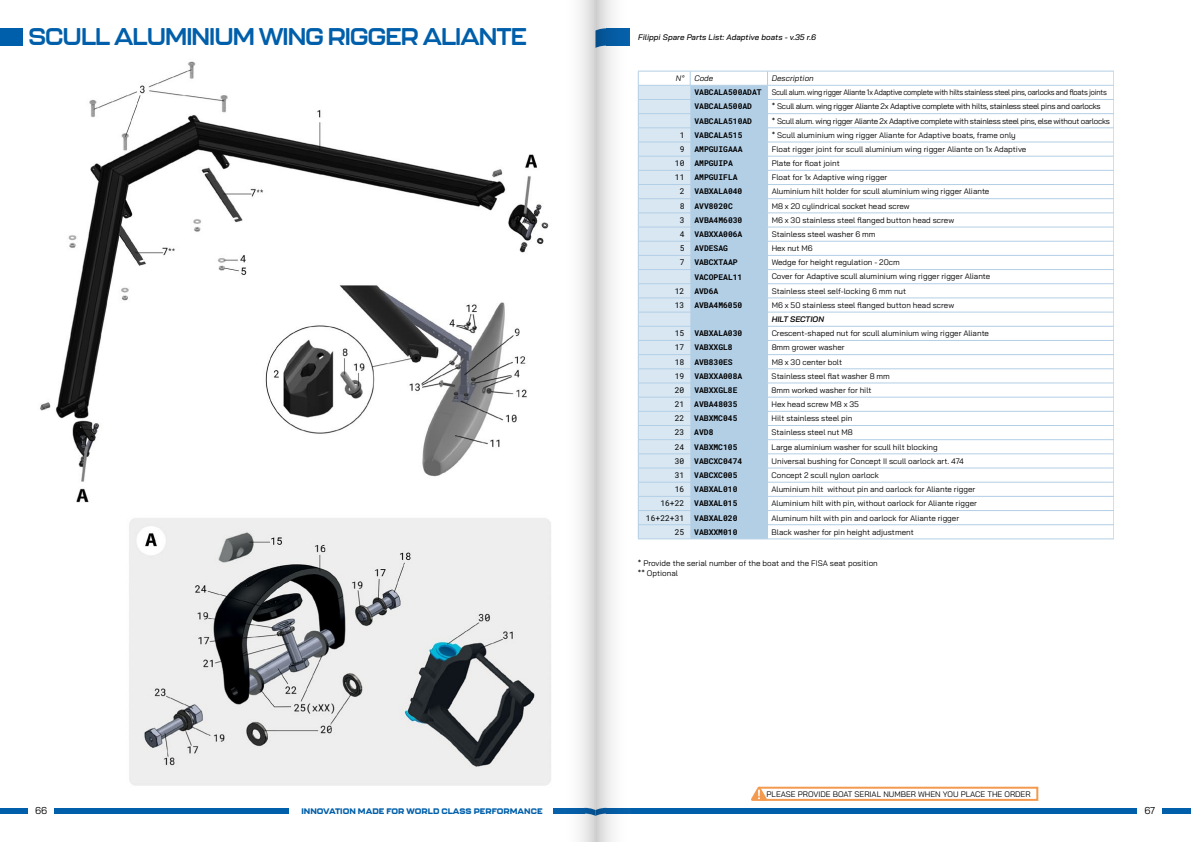
<style>
.page{position:relative;width:1191px;height:842px;background:#fff}
.page>*{position:absolute;margin:0;border:0;box-sizing:border-box;transform-origin:0 0}
.t1{font:700 24px "Kallisto";letter-spacing:-.04em;color:#005faa}
.t2{font:10px "Bai Jamjuree";color:#000}
.t3{font:8px/9.6px "Bai Jamjuree";color:#000}
.t4{font:700 8px "Roboto Mono";color:#000}
.t5{font:8px "Bai Jamjuree";letter-spacing:-.03em;color:#000}
.t6{font:8px "Bai Jamjuree";letter-spacing:-.03em;color:#000;scale:.92 1}
.t7{font:italic 500 8px "Bai Jamjuree";color:#000}
.t8{font:800 8px "Kallisto";color:#005faa}
.t9{font:italic 8px "Bai Jamjuree";color:#000}
.t10{font:italic 600 8px "Bai Jamjuree";color:#000}
.s1{font-weight:400}
</style>
<div class="page">
<hr style="left:767px;top:71px;width:346px;height:1px;background:#b3cfe6">
<hr style="left:767px;top:85px;width:346px;height:1px;background:#b3cfe6">
<hr style="left:767px;top:99px;width:346px;height:1px;background:#b3cfe6">
<hr style="left:767px;top:113px;width:346px;height:1px;background:#b3cfe6">
<hr style="left:767px;top:128px;width:346px;height:1px;background:#b3cfe6">
<hr style="left:767px;top:142px;width:346px;height:1px;background:#b3cfe6">
<hr style="left:767px;top:156px;width:346px;height:1px;background:#b3cfe6">
<hr style="left:767px;top:170px;width:346px;height:1px;background:#b3cfe6">
<hr style="left:767px;top:184px;width:346px;height:1px;background:#b3cfe6">
<hr style="left:767px;top:198px;width:346px;height:1px;background:#b3cfe6">
<hr style="left:767px;top:213px;width:346px;height:1px;background:#b3cfe6">
<hr style="left:767px;top:227px;width:346px;height:1px;background:#b3cfe6">
<hr style="left:767px;top:241px;width:346px;height:1px;background:#b3cfe6">
<hr style="left:767px;top:255px;width:346px;height:1px;background:#b3cfe6">
<hr style="left:767px;top:269px;width:346px;height:1px;background:#b3cfe6">
<hr style="left:767px;top:482px;width:346px;height:1px;background:#b3cfe6">
<hr style="left:767px;top:496px;width:346px;height:1px;background:#b3cfe6">
<hr style="left:767px;top:510px;width:346px;height:1px;background:#b3cfe6">
<hr style="left:767px;top:524px;width:346px;height:1px;background:#b3cfe6">
<hr style="left:638px;top:539px;width:52px;height:1px;background:#b3cfe6">
<hr style="left:690px;top:539px;width:77px;height:1px;background:#b3cfe6">
<hr style="left:767px;top:539px;width:346px;height:1px;background:#b3cfe6">
<hr style="left:767px;top:283px;width:346px;height:1px;background:#b3cfe6">
<hr style="left:767px;top:298px;width:346px;height:1px;background:#b3cfe6">
<hr style="left:767px;top:312px;width:346px;height:1px;background:#b3cfe6">
<hr style="left:767px;top:326px;width:346px;height:1px;background:#b3cfe6">
<hr style="left:767px;top:340px;width:346px;height:1px;background:#b3cfe6">
<hr style="left:767px;top:354px;width:346px;height:1px;background:#b3cfe6">
<hr style="left:767px;top:369px;width:346px;height:1px;background:#b3cfe6">
<hr style="left:767px;top:383px;width:346px;height:1px;background:#b3cfe6">
<hr style="left:767px;top:397px;width:346px;height:1px;background:#b3cfe6">
<hr style="left:767px;top:411px;width:346px;height:1px;background:#b3cfe6">
<hr style="left:767px;top:425px;width:346px;height:1px;background:#b3cfe6">
<hr style="left:767px;top:439px;width:346px;height:1px;background:#b3cfe6">
<hr style="left:767px;top:454px;width:346px;height:1px;background:#b3cfe6">
<hr style="left:767px;top:468px;width:346px;height:1px;background:#b3cfe6">
<svg style="left:638px;top:71px;width:130px;height:468px"></svg>
<svg style="left:1113px;top:71px;width:1px;height:468px"></svg>
<hr style="left:1113px;top:539px;width:49px;height:1px;background:#b3cfe6">
<img style="left:40px;top:61px;width:511px;height:753px">
<div style="left:0;top:28px;width:23px;height:18px;background:#005faa"></div>
<div style="left:1162px;top:808px;width:29px;height:6px;background:#005faa"></div>
<div style="left:631px;top:808px;width:506px;height:6px;background:#005faa"></div>
<div style="left:759px;top:787px;width:279px;height:14px;border:2px solid #f49a4f"></div>
<svg style="left:751px;top:787px;width:16px;height:14px"></svg>
<div style="left:0;top:808px;width:28px;height:6px;background:#005faa"></div>
<div style="left:54px;top:808px;width:234px;height:6px;background:#005faa"></div>
<svg style="left:553px;top:0;width:85px;height:842px"></svg>
<div style="left:1114px;top:50px;width:77px;height:744px;background:#fff"></div>
<h1 class="t1" style="left:28px;top:22px;width:500px">SCULL ALUMINIUM WING RIGGER ALIANTE</h1>
<p class="t7" style="left:638px;top:32px;width:180px">Filippi Spare Parts List: Adaptive boats - v.35 r.6</p>
<p class="t9" style="left:676px;top:71px;width:39px">N° Code</p>
<p class="t9" style="left:771px;top:71px;width:44px">Description</p>
<p class="t4" style="left:694px;top:87px;width:69px">VABCALA500ADAT</p>
<p class="t6" style="left:771px;top:86px;width:366px">Scull alum. wing rigger Aliante 1x Adaptive complete with hilts stainless steel pins, oarlocks and floats joints</p>
<p class="t4" style="left:694px;top:101px;width:59px">VABCALA500AD</p>
<p class="t5" style="left:771px;top:100px;width:330px">* Scull alum. wing rigger Aliante 2x Adaptive complete with hilts, stainless steel pins and oarlocks</p>
<p class="t4" style="left:694px;top:115px;width:59px">VABCALA510AD</p>
<p class="t5" style="left:771px;top:114px;width:339px">* Scull alum. wing rigger Aliante 2x Adaptive complete with stainless steel pins, else without oarlocks</p>
<p class="t4" style="left:679px;top:129px;width:64px"><span class="s1">1</span> VABCALA515</p>
<p class="t3" style="left:771px;top:130px;width:245px">* Scull aluminium wing rigger Aliante for Adaptive boats, frame only</p>
<p class="t4" style="left:679px;top:144px;width:64px"><span class="s1">9</span> AMPGUIGAAA</p>
<p class="t3" style="left:771px;top:144px;width:256px">Float rigger joint for scull aluminium wing rigger Aliante on 1x Adaptive</p>
<p class="t4" style="left:675px;top:158px;width:59px"><span class="s1">10</span> AMPGUIPA</p>
<p class="t3" style="left:771px;top:158px;width:69px">Plate for float joint</p>
<p class="t4" style="left:675px;top:172px;width:64px"><span class="s1">11</span> AMPGUIFLA</p>
<p class="t3" style="left:771px;top:173px;width:117px">Float for 1x Adaptive wing rigger</p>
<p class="t4" style="left:679px;top:186px;width:64px"><span class="s1">2</span> VABXALA040</p>
<p class="t3" style="left:771px;top:187px;width:219px">Aluminium hilt holder for scull aluminium wing rigger Aliante</p>
<p class="t4" style="left:679px;top:200px;width:55px"><span class="s1">8</span> AVV8020C</p>
<p class="t3" style="left:771px;top:201px;width:139px">M8 x 20 cylindrical socket head screw</p>
<p class="t4" style="left:679px;top:214px;width:64px"><span class="s1">3</span> AVBA4M6030</p>
<p class="t3" style="left:771px;top:215px;width:184px">M6 x 30 stainless steel flanged button head screw</p>
<p class="t4" style="left:679px;top:229px;width:64px"><span class="s1">4</span> VABXXA006A</p>
<p class="t3" style="left:771px;top:229px;width:105px">Stainless steel washer 6 mm</p>
<p class="t4" style="left:679px;top:243px;width:50px"><span class="s1">5</span> AVDESAG</p>
<p class="t3" style="left:771px;top:243px;width:42px">Hex nut M6</p>
<p class="t4" style="left:679px;top:257px;width:59px"><span class="s1">7</span> VABCXTAAP</p>
<p class="t3" style="left:771px;top:258px;width:130px">Wedge for height regulation - 20cm</p>
<p class="t4" style="left:694px;top:271px;width:49px">VACOPEAL11</p>
<p class="t3" style="left:771px;top:272px;width:220px">Cover for Adaptive scull aluminium wing rigger rigger Aliante</p>
<p class="t4" style="left:675px;top:285px;width:45px"><span class="s1">12</span> AVD6A</p>
<p class="t3" style="left:771px;top:286px;width:136px">Stainless steel self-locking 6 mm nut</p>
<p class="t4" style="left:675px;top:299px;width:69px"><span class="s1">13</span> AVBA4M6050</p>
<p class="t3" style="left:771px;top:300px;width:184px">M6 x 50 stainless steel flanged button head screw</p>
<p class="t10" style="left:771px;top:315px;width:54px">HILT SECTION</p>
<p class="t4" style="left:675px;top:328px;width:69px"><span class="s1">15</span> VABXALA030</p>
<p class="t3" style="left:771px;top:328px;width:219px">Crescent-shaped nut for scull aluminium wing rigger Aliante</p>
<p class="t4" style="left:675px;top:342px;width:59px"><span class="s1">17</span> VABXXGL8</p>
<p class="t3" style="left:771px;top:343px;width:74px">8mm grower washer</p>
<p class="t4" style="left:675px;top:356px;width:59px"><span class="s1">18</span> AVB830ES</p>
<p class="t3" style="left:771px;top:357px;width:72px">M8 x 30 center bolt</p>
<p class="t4" style="left:675px;top:370px;width:69px"><span class="s1">19</span> VABXXA008A</p>
<p class="t3" style="left:771px;top:371px;width:120px">Stainless steel flat washer 8 mm</p>
<p class="t4" style="left:675px;top:385px;width:64px"><span class="s1">20</span> VABXXGL8E</p>
<p class="t3" style="left:771px;top:385px;width:101px">8mm worked washer for hilt</p>
<p class="t4" style="left:675px;top:399px;width:64px"><span class="s1">21</span> AVBA48035</p>
<p class="t3" style="left:771px;top:399px;width:89px">Hex head screw M8 x 35</p>
<p class="t4" style="left:675px;top:413px;width:64px"><span class="s1">22</span> VABXMC045</p>
<p class="t3" style="left:771px;top:414px;width:82px">Hilt stainless steel pin</p>
<p class="t4" style="left:675px;top:427px;width:40px"><span class="s1">23</span> AVD8</p>
<p class="t3" style="left:771px;top:428px;width:83px">Stainless steel nut M8</p>
<p class="t4" style="left:675px;top:441px;width:64px"><span class="s1">24</span> VABXMC105</p>
<p class="t3" style="left:771px;top:442px;width:168px">Large aluminium washer for scull hilt blocking</p>
<p class="t4" style="left:675px;top:455px;width:69px"><span class="s1">30</span> VABCXC0474</p>
<p class="t3" style="left:771px;top:456px;width:194px">Universal bushing for Concept II scull oarlock art. 474</p>
<p class="t4" style="left:675px;top:470px;width:64px"><span class="s1">31</span> VABCXC005</p>
<p class="t3" style="left:771px;top:470px;width:109px">Concept 2 scull nylon oarlock</p>
<p class="t4" style="left:674px;top:484px;width:64px"><span class="s1">16</span> VABXAL010</p>
<p class="t3" style="left:771px;top:484px;width:205px">Aluminium hilt without pin and oarlock for Aliante rigger</p>
<p class="t4" style="left:660px;top:498px;width:79px"><span class="s1">16+22</span> VABXAL015</p>
<p class="t3" style="left:771px;top:499px;width:207px">Aluminium hilt with pin, without oarlock for Aliante rigger</p>
<p class="t4" style="left:646px;top:512px;width:93px"><span class="s1">16+22+31</span> VABXAL020</p>
<p class="t3" style="left:771px;top:513px;width:189px">Aluminum hilt with pin and oarlock for Aliante rigger</p>
<p class="t4" style="left:674px;top:526px;width:64px"><span class="s1">25</span> VABXXM010</p>
<p class="t3" style="left:771px;top:527px;width:144px">Black washer for pin height adjustment</p>
<p class="t3" style="left:638px;top:558px;width:241px">* Provide the serial number of the boat and the FISA seat position ** Optional</p>
<p class="t2" style="left:35px;top:802px;width:14px">66</p>
<p class="t8" style="left:301px;top:806px;width:243px">INNOVATION MADE FOR WORLD CLASS PERFORMANCE</p>
<p class="t3" style="left:766px;top:789px;width:265px">PLEASE PROVIDE BOAT SERIAL NUMBER WHEN YOU PLACE THE ORDER</p>
<p class="t2" style="left:1144px;top:802px;width:12px">67</p>
</div>
